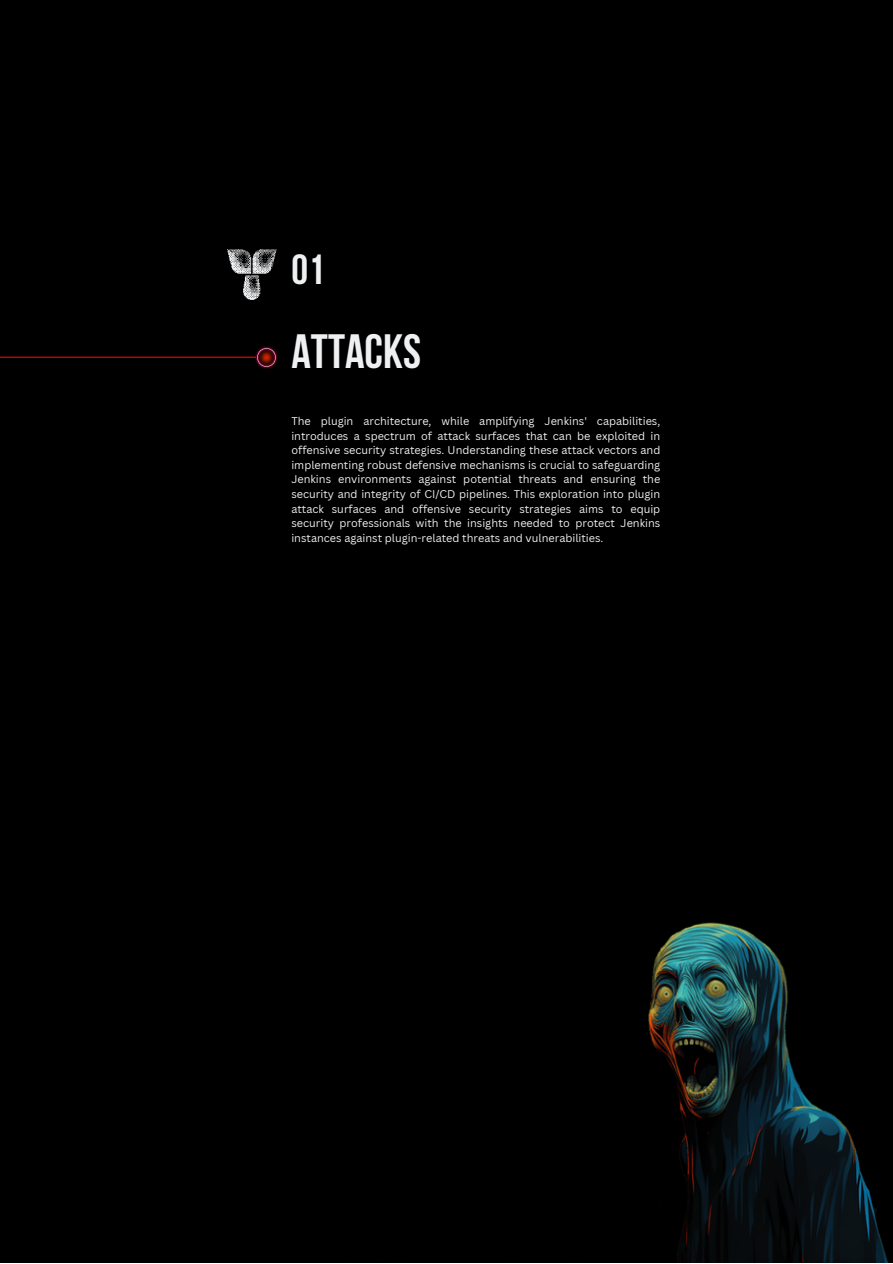
<style>
.page{position:relative;width:893px;height:1264px;background:#fff}
.page>*{position:absolute;margin:0;border:0;box-sizing:border-box;transform-origin:0 0}
.t1{font:700 48px "Bebas Neue";color:#eff0f2}
.t2{font:700 42px "Bebas Neue";color:#eff0f2}
.t3{font:10.95px/14.5px "Canva Sans";color:#eff0f2;text-align:justify}
</style>
<div class="page">
<div style="left:0;top:0;width:892px;height:1262px;background:#000"></div>
<svg style="left:227px;top:249px;width:49px;height:51px"></svg>
<img style="left:255px;top:346px;width:22px;height:22px">
<img style="left:256px;top:347px;width:20px;height:20px">
<hr style="left:0;top:356px;width:256px;height:2px;background:#f00">
<img style="left:648px;top:922px;width:240px;height:340px">
<p class="t2" style="left:291px;top:252px;width:35px">01</p>
<p class="t1" style="left:291px;top:332px;width:131px">ATTACKS</p>
<p class="t3" style="left:291px;top:413px;width:370px">The plugin architecture, while amplifying Jenkins' capabilities, introduces a spectrum of attack surfaces that can be exploited in offensive security strategies. Understanding these attack vectors and implementing robust defensive mechanisms is crucial to safeguarding Jenkins environments against potential threats and ensuring the security and integrity of CI/CD pipelines. This exploration into plugin attack surfaces and offensive security strategies aims to equip security professionals with the insights needed to protect Jenkins instances against plugin-related threats and vulnerabilities.</p>
</div>
